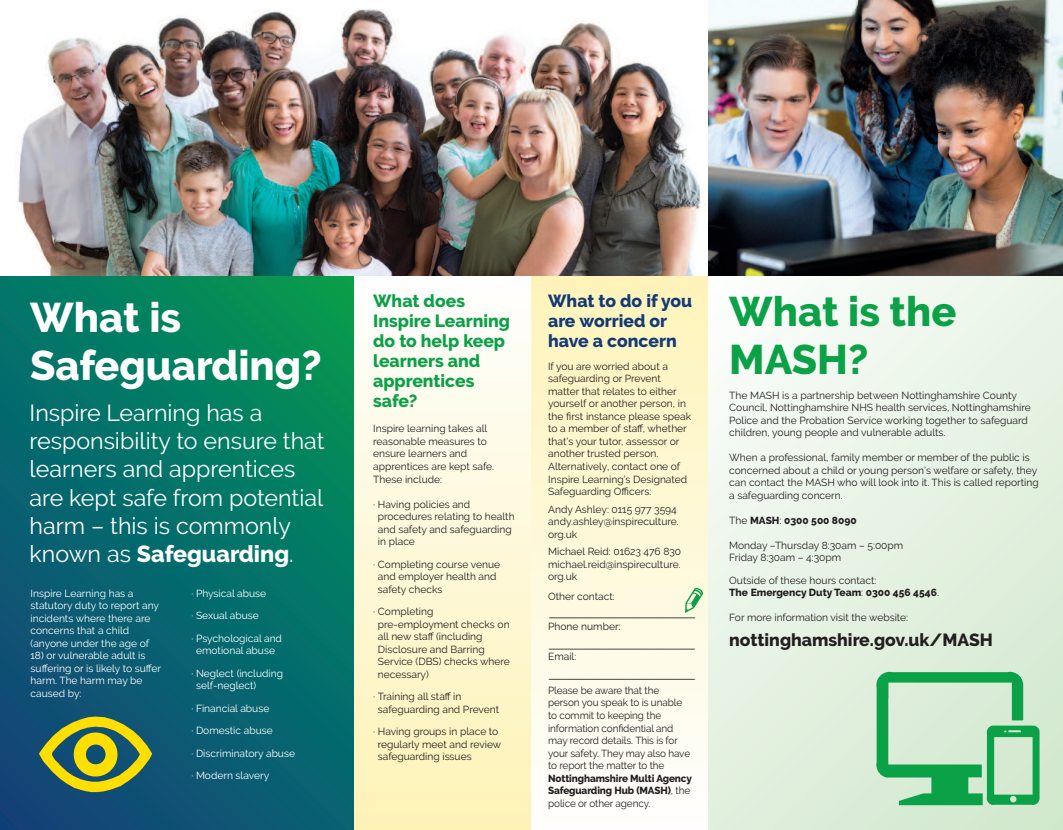
<style>
.page{position:relative;width:1063px;height:830px;background:#fff}
.page>*{position:absolute;margin:0;border:0;box-sizing:border-box;transform-origin:0 0}
.t1{font:800 41.38px/47.5px "Raleway";color:#fff}
.t2{font:800 41.25px/47.5px "Raleway";color:#0aa147}
.t3{font:23.25px/28.2px "Raleway";color:#fff}
.t4{font:800 17.5px/20px "Raleway";color:#0aa147}
.t5{font:800 17.5px/20px "Raleway";color:#133a77}
.t6{font:800 17.5px "Raleway";color:#231f20}
.t7{font:10.25px/12.5px "Raleway";color:#231f20}
.t8{font:10.25px/22.5px "Raleway";color:#fff}
.t9{font:800 10.25px/12.5px "Raleway";letter-spacing:-.005em;color:#231f20}
.s1{font-weight:800}
.s2{font-weight:400}
</style>
<div class="page">
<img style="left:18px;top:0;width:691px;height:276px">
<svg style="left:0;top:276px;width:354px;height:553px;background:#066e69"></svg>
<img style="left:354px;top:276px;width:355px;height:553px">
<img style="left:709px;top:0;width:354px;height:829px">
<img style="left:35px;top:712px;width:131px;height:88px">
<img style="left:853px;top:654px;width:204px;height:169px">
<svg style="left:549px;top:617px;width:147px;height:1px"></svg>
<svg style="left:548px;top:648px;width:148px;height:1px"></svg>
<svg style="left:548px;top:678px;width:148px;height:1px"></svg>
<img style="left:686px;top:588px;width:17px;height:24px">
<h1 class="t1" style="left:30px;top:294px;width:293px">What is safeguarding?</h1>
<h3 class="t3" style="left:30px;top:398px;width:296px">Inspire Learning has a responsibility to ensure that learners and apprentices are kept safe from potential harm – this is commonly known as <span class="s1">safeguarding</span>.</h3>
<p class="t8" style="left:31px;top:586px;width:130px;line-height:12.5px">Inspire Learning has a statutory duty to report any incidents where there are concerns that a child (anyone under the age of</p>
<p class="t8" style="left:31px;top:649px;width:132px;line-height:12.5px">18) or vulnerable adult is suffering or is likely to suffer harm. The harm may be caused by:</p>
<p class="t8" style="left:191px;top:581px;width:92px">· Physical abuse<br>· Sexual abuse<br>· Psychological and</p>
<p class="t8" style="left:191px;top:639px;width:93px;text-align:center">emotional abuse<br>· Neglect (including</p>
<p class="t8" style="left:191px;top:674px;width:105px;text-indent:5px">self-neglect)<br>· Financial abuse<br>· Domestic abuse<br>· Discriminatory abuse · Modern slavery</p>
<h3 class="t4" style="left:373px;top:291px;width:138px">What does<br>Inspire Learning do to help keep learners and apprentices safe?</h3>
<p class="t7" style="left:373px;top:422px;width:123px">Inspire learning takes all reasonable measures to ensure learners and apprentices are kept safe.<br>These include:</p>
<p class="t7" style="left:378px;top:497px;width:138px;text-indent:-5px">· Having policies and procedures relating to health and safety and safeguarding in place</p>
<p class="t7" style="left:378px;top:557px;width:124px;text-indent:-5px">· Completing course venue and employer health and safety checks</p>
<p class="t7" style="left:378px;top:605px;width:133px;text-indent:-5px">· Completing pre-employment checks on all new staff (including<br>Disclosure and Barring<br>Service (DBS) checks where necessary)</p>
<p class="t7" style="left:378px;top:690px;width:123px;text-indent:-5px">· Training all staff in safeguarding and Prevent</p>
<p class="t7" style="left:378px;top:725px;width:125px;text-indent:-5px">· Having groups in place to regularly meet and review safeguarding issues</p>
<h3 class="t5" style="left:548px;top:291px;width:145px">What to do if you are worried or have a concern</h3>
<p class="t7" style="left:548px;top:360px;width:144px">If you are worried about a safeguarding or Prevent matter that relates to either yourself or another person, in the first instance please speak to a member of staff, whether that’s your tutor, assessor or another trusted person.<br>Alternatively, contact one of<br>Inspire Learning’s Designated<br>Safeguarding Officers:</p>
<p class="t7" style="left:548px;top:502px;width:132px">Andy Ashley: 0115 977 3594 andy.ashley@inspireculture. org.uk</p>
<p class="t7" style="left:548px;top:545px;width:135px;text-align:justify">Michael Reid: 01623 476 830 michael.reid@inspireculture. org.uk</p>
<p class="t7" style="left:548px;top:590px;width:68px">Other contact:</p>
<p class="t7" style="left:548px;top:620px;width:74px">Phone number:</p>
<p class="t7" style="left:548px;top:650px;width:30px">Email:</p>
<p class="t7" style="left:548px;top:683px;width:144px">Please be aware that the person you speak to is unable to commit to keeping the information confidential and may record details. This is for your safety. They may also have to report the matter to the</p>
<p class="t9" style="left:548px;top:771px;width:145px">nottinghamshire Multi agency safeguarding Hub (MasH)<span class="s2">, the police or other agency.</span></p>
<h2 class="t2" style="left:729px;top:287px;width:229px">What is the<br>MasH?</h2>
<p class="t7" style="left:729px;top:388px;width:303px">The MASH is a partnership between Nottinghamshire County Council, Nottinghamshire NHS health services, Nottinghamshire Police and the Probation Service working together to safeguard children, young people and vulnerable adults.</p>
<p class="t7" style="left:729px;top:451px;width:311px">When a professional, family member or member of the public is concerned about a child or young person’s welfare or safety, they can contact the MASH who will look into it. This is called reporting a safeguarding concern.</p>
<p class="t9" style="left:729px;top:513px;width:129px"><span class="s2">The</span> MasH<span class="s2">:</span> 0300 500 8090</p>
<p class="t7" style="left:729px;top:538px;width:176px">Monday –Thursday 8:30am – 5:00pm<br>Friday 8:30am – 4:30pm</p>
<p class="t9" style="left:729px;top:573px;width:211px"><span class="s2">Outside of these hours contact:<br></span>the Emergency Duty team<span class="s2">:</span> 0300 456 4546<span class="s2">.</span></p>
<p class="t7" style="left:729px;top:611px;width:180px">For more information visit the website:</p>
<h3 class="t6" style="left:729px;top:629px;width:265px">nottinghamshire.gov.uk/MasH</h3>
</div>
